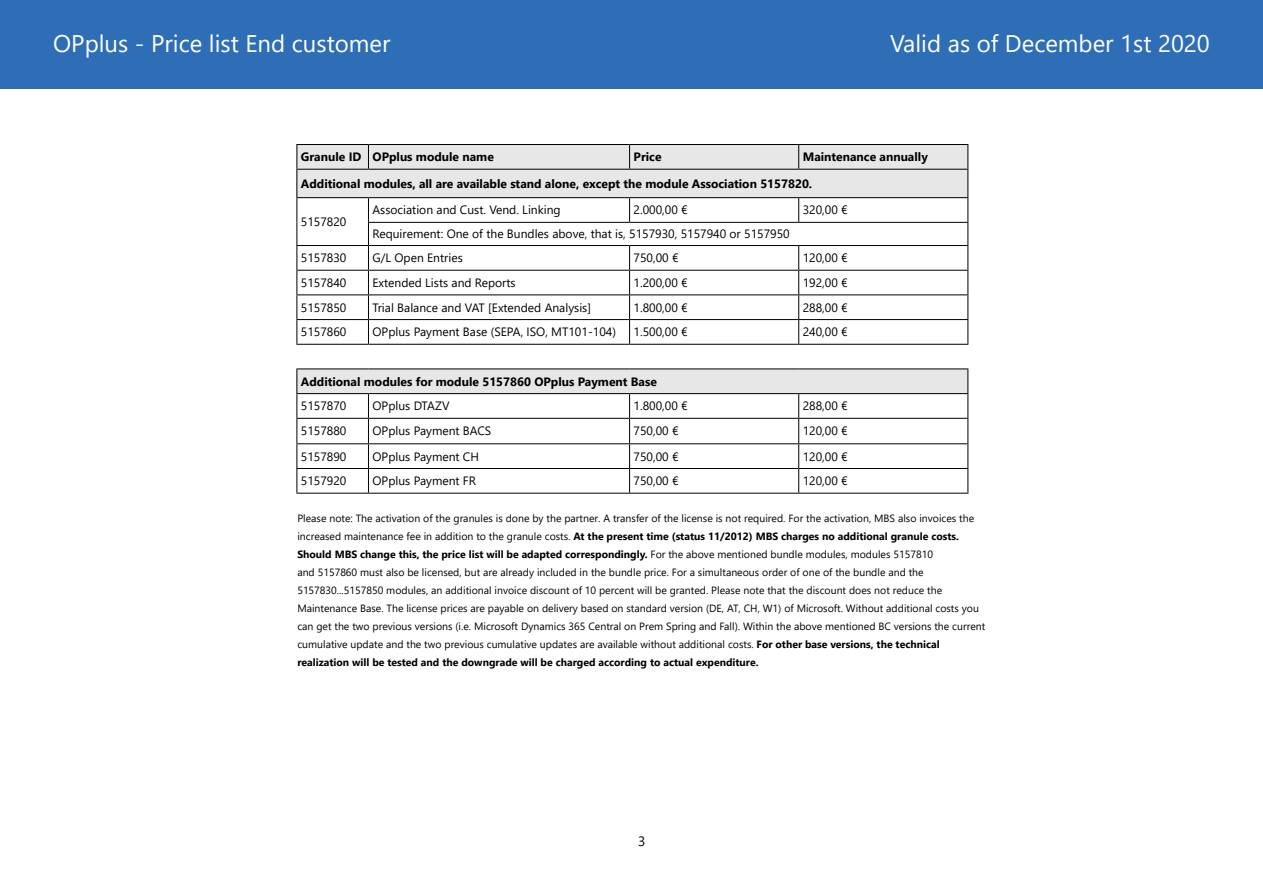
<style>
.page{position:relative;width:1263px;height:893px;background:#fff}
.page>*{position:absolute;margin:0;border:0;box-sizing:border-box;transform-origin:0 0}
.t1{font:24px "Segoe UI";color:#fff}
.t2{font:13.5px "Segoe UI";color:#000}
.t3{font:12.15px "Segoe UI";color:#000}
.t4{font:700 12.15px/26.5px "Segoe UI";color:#000}
.t5{font:10.5px/18px "Segoe UI";color:#000}
.s1{font-weight:700}
</style>
<div class="page">
<div style="left:0;top:0;width:1263px;height:88px;background:#2e6eb7"></div>
<div style="left:297px;top:369px;width:671px;height:25px;background:#e7e7e7"></div>
<hr style="left:296px;top:144px;width:72px;height:1px;background:#000">
<hr style="left:368px;top:144px;width:262px;height:1px;background:#000">
<hr style="left:630px;top:144px;width:169px;height:1px;background:#000">
<hr style="left:799px;top:144px;width:169px;height:1px;background:#000">
<hr style="left:296px;top:393px;width:72px;height:1px;background:#000">
<hr style="left:368px;top:393px;width:262px;height:1px;background:#000">
<hr style="left:630px;top:393px;width:169px;height:1px;background:#000">
<hr style="left:799px;top:393px;width:169px;height:1px;background:#000">
<hr style="left:296px;top:418px;width:72px;height:1px;background:#000">
<hr style="left:368px;top:418px;width:262px;height:1px;background:#000">
<hr style="left:630px;top:418px;width:169px;height:1px;background:#000">
<hr style="left:799px;top:418px;width:169px;height:1px;background:#000">
<hr style="left:296px;top:443px;width:72px;height:1px;background:#000">
<hr style="left:368px;top:443px;width:262px;height:1px;background:#000">
<hr style="left:630px;top:443px;width:169px;height:1px;background:#000">
<hr style="left:799px;top:443px;width:169px;height:1px;background:#000">
<hr style="left:296px;top:468px;width:72px;height:1px;background:#000">
<svg style="left:296px;top:369px;width:1px;height:124px"></svg>
<hr style="left:368px;top:468px;width:262px;height:1px;background:#000">
<svg style="left:368px;top:394px;width:1px;height:99px"></svg>
<hr style="left:630px;top:468px;width:169px;height:1px;background:#000">
<svg style="left:629px;top:394px;width:1px;height:99px"></svg>
<hr style="left:799px;top:468px;width:169px;height:1px;background:#000">
<svg style="left:798px;top:394px;width:1px;height:99px"></svg>
<svg style="left:967px;top:369px;width:1px;height:124px"></svg>
<hr style="left:296px;top:493px;width:72px;height:1px;background:#000">
<hr style="left:368px;top:493px;width:262px;height:1px;background:#000">
<hr style="left:630px;top:493px;width:169px;height:1px;background:#000">
<hr style="left:799px;top:493px;width:169px;height:1px;background:#000">
<hr style="left:296px;top:344px;width:72px;height:1px;background:#000">
<hr style="left:368px;top:344px;width:262px;height:1px;background:#000">
<hr style="left:630px;top:344px;width:169px;height:1px;background:#000">
<hr style="left:799px;top:344px;width:169px;height:1px;background:#000">
<hr style="left:296px;top:368px;width:72px;height:1px;background:#000">
<hr style="left:368px;top:368px;width:262px;height:1px;background:#000">
<hr style="left:630px;top:368px;width:169px;height:1px;background:#000">
<hr style="left:799px;top:368px;width:169px;height:1px;background:#000">
<svg style="left:296px;top:145px;width:672px;height:199px"></svg>
<hr style="left:296px;top:197px;width:72px;height:1px;background:#000">
<hr style="left:368px;top:197px;width:262px;height:1px;background:#000">
<hr style="left:630px;top:197px;width:169px;height:1px;background:#000">
<hr style="left:799px;top:197px;width:169px;height:1px;background:#000">
<h1 class="t1" style="left:53px;top:21px;width:339px">OPplus - Price list End customer</h1>
<h1 class="t1" style="left:890px;top:21px;width:321px">Valid as of December 1st 2020</h1>
<p class="t4" style="left:301px;top:143px;width:628px;text-indent:502px">Maintenance annually<br>Additional modules, all are available stand alone, except the module Association 5157820.</p>
<p class="t3" style="left:301px;top:210px;width:47px">5157820</p>
<p class="t4" style="left:301px;top:143px;width:194px">Granule ID OPplus module name</p>
<p class="t4" style="left:634px;top:143px;width:30px">Price</p>
<p class="t3" style="left:372px;top:199px;width:190px">Association and Cust. Vend. Linking</p>
<p class="t3" style="left:634px;top:199px;width:56px">2.000,00 €</p>
<p class="t3" style="left:803px;top:199px;width:46px">320,00 €</p>
<p class="t3" style="left:372px;top:223px;width:419px">Requirement: One of the Bundles above, that is, 5157930, 5157940 or 5157950</p>
<p class="t3" style="left:301px;top:246px;width:47px">5157830</p>
<p class="t3" style="left:372px;top:246px;width:92px">G/L Open Entries</p>
<p class="t3" style="left:634px;top:246px;width:46px">750,00 €</p>
<p class="t3" style="left:803px;top:246px;width:46px">120,00 €</p>
<p class="t3" style="left:301px;top:271px;width:47px">5157840</p>
<p class="t3" style="left:372px;top:271px;width:145px">Extended Lists and Reports</p>
<p class="t3" style="left:634px;top:271px;width:56px">1.200,00 €</p>
<p class="t3" style="left:803px;top:271px;width:46px">192,00 €</p>
<p class="t3" style="left:301px;top:296px;width:47px">5157850</p>
<p class="t3" style="left:372px;top:296px;width:220px">Trial Balance and VAT [Extended Analysis]</p>
<p class="t3" style="left:634px;top:296px;width:56px">1.800,00 €</p>
<p class="t3" style="left:803px;top:296px;width:46px">288,00 €</p>
<p class="t3" style="left:301px;top:320px;width:47px">5157860</p>
<p class="t3" style="left:372px;top:320px;width:245px">OPplus Payment Base (SEPA, ISO, MT101-104)</p>
<p class="t3" style="left:634px;top:320px;width:56px">1.500,00 €</p>
<p class="t3" style="left:803px;top:320px;width:46px">240,00 €</p>
<p class="t4" style="left:301px;top:367px;width:357px">Additional modules for module 5157860 OPplus Payment Base</p>
<p class="t3" style="left:301px;top:395px;width:47px">5157870</p>
<p class="t3" style="left:372px;top:395px;width:79px">OPplus DTAZV</p>
<p class="t3" style="left:634px;top:395px;width:56px">1.800,00 €</p>
<p class="t3" style="left:803px;top:395px;width:46px">288,00 €</p>
<p class="t3" style="left:301px;top:420px;width:47px">5157880</p>
<p class="t3" style="left:372px;top:420px;width:120px">OPplus Payment BACS</p>
<p class="t3" style="left:634px;top:420px;width:46px">750,00 €</p>
<p class="t3" style="left:803px;top:420px;width:46px">120,00 €</p>
<p class="t3" style="left:301px;top:445px;width:47px">5157890</p>
<p class="t3" style="left:372px;top:445px;width:108px">OPplus Payment CH</p>
<p class="t3" style="left:634px;top:445px;width:46px">750,00 €</p>
<p class="t3" style="left:803px;top:445px;width:46px">120,00 €</p>
<p class="t3" style="left:301px;top:469px;width:47px">5157920</p>
<p class="t3" style="left:372px;top:469px;width:105px">OPplus Payment FR</p>
<p class="t3" style="left:634px;top:469px;width:46px">750,00 €</p>
<p class="t3" style="left:803px;top:469px;width:46px">120,00 €</p>
<p class="t5" style="left:297px;top:508px;width:689px">Please note: The activation of the granules is done by the partner. A transfer of the license is not required. For the activation, MBS also invoices the increased maintenance fee in addition to the granule costs. <span class="s1">At the present time (status 11/2012) MBS charges no additional granule costs.<br>Should MBS change this, the price list will be adapted correspondingly.</span> For the above mentioned bundle modules, modules 5157810<br>and 5157860 must also be licensed, but are already included in the bundle price. For a simultaneous order of one of the bundle and the 5157830...5157850 modules, an additional invoice discount of 10 percent will be granted. Please note that the discount does not reduce the Maintenance Base. The license prices are payable on delivery based on standard version (DE, AT, CH, W1) of Microsoft. Without additional costs you can get the two previous versions (i.e. Microsoft Dynamics 365 Central on Prem Spring and Fall). Within the above mentioned BC versions the current cumulative update and the two previous cumulative updates are available without additional costs. <span class="s1">For other base versions, the technical realization will be tested and the downgrade will be charged according to actual expenditure.</span></p>
<p class="t2" style="left:638px;top:828px;width:9px">3</p>
</div>
